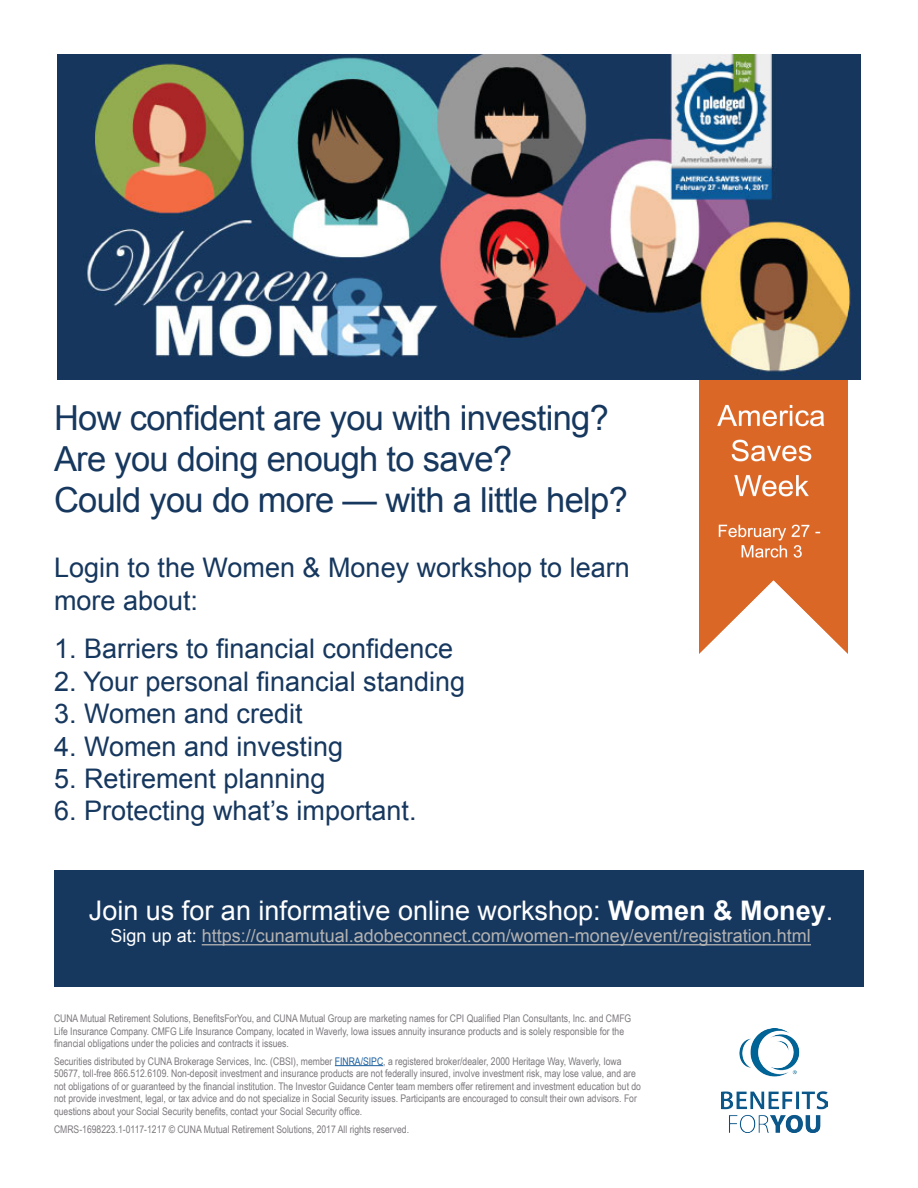
<style>
.page{position:relative;width:918px;height:1188px;background:#fff}
.page>*{position:absolute;margin:0;border:0;box-sizing:border-box;transform-origin:0 0}
.t1{font:34.5px/41.4px "Arial";letter-spacing:-.02em;color:#16375e}
.t2{font:27px/32.4px "Arial";color:#16375e}
.t3{font:27px "Arial";color:#fff}
.t4{font:18px "Arial";color:#b3b2b1}
.t5{font:10.5px/12.6px "Arial Narrow";color:#7c787d}
.s1{font-weight:700}
.s2{color:#fff}
.s3{color:#175d9e}
</style>
<div class="page">
<img style="left:700px;top:380px;width:147px;height:273px">
<img style="left:57px;top:54px;width:804px;height:326px">
<div style="left:54px;top:870px;width:810px;height:117px;background:#16375e"></div>
<hr style="left:202px;top:944px;width:609px;height:1px;background:#b3b2b1">
<img style="left:721px;top:1029px;width:106px;height:104px">
<hr style="left:335px;top:1065px;width:48px;height:1px;background:#175d9e">
<h1 class="t1" style="left:54px;top:397px;width:575px">How confident are you with investing?<br>Are you doing enough to save?<br>Could you do more — with a little help?</h1>
<h2 class="t2" style="left:54px;top:552px;width:577px">Login to the Women &amp; Money workshop to learn more about:</h2>
<h2 class="t2" style="left:54px;top:633px;width:401px">1. Barriers to financial confidence</h2>
<h2 class="t2" style="left:54px;top:665px;width:413px">2. Your personal financial standing</h2>
<h2 class="t2" style="left:54px;top:698px;width:250px">3. Women and credit</h2>
<h2 class="t2" style="left:54px;top:730px;width:291px">4. Women and investing</h2>
<h2 class="t2" style="left:54px;top:763px;width:273px">5. Retirement planning</h2>
<h2 class="t2" style="left:54px;top:795px;width:364px">6. Protecting what’s important.</h2>
<h2 class="t3" style="left:89px;top:893px;width:746px">Join us for an informative online workshop: <span class="s1">Women &amp; Money</span>.</h2>
<h3 class="t4" style="left:111px;top:923px;width:702px"><span class="s2">Sign up at:</span> https://cunamutual.adobeconnect.com/women-money/event/registration.html</h3>
<p class="t5" style="left:54px;top:1012px;width:579px">CUNA Mutual Retirement Solutions, BenefitsForYou, and CUNA Mutual Group are marketing names for CPI Qualified Plan Consultants, Inc. and CMFG<br>Life Insurance Company. CMFG Life Insurance Company, located in Waverly, Iowa issues annuity insurance products and is solely responsible for the financial obligations under the policies and contracts it issues.</p>
<p class="t5" style="left:54px;top:1054px;width:589px">Securities distributed by CUNA Brokerage Services, Inc. (CBSI), member <span class="s3">FINRA/SIPC</span>, a registered broker/dealer, 2000 Heritage Way, Waverly, Iowa 50677, toll-free 866.512.6109. Non-deposit investment and insurance products are not federally insured, involve investment risk, may lose value, and are not obligations of or guaranteed by the financial institution. The Investor Guidance Center team members offer retirement and investment education but do not provide investment, legal, or tax advice and do not specialize in Social Security issues. Participants are encouraged to consult their own advisors. For questions about your Social Security benefits, contact your Social Security office.</p>
<p class="t5" style="left:54px;top:1123px;width:357px">CMRS-1698223.1-0117-1217 © CUNA Mutual Retirement Solutions, 2017 All rights reserved.</p>
</div>
